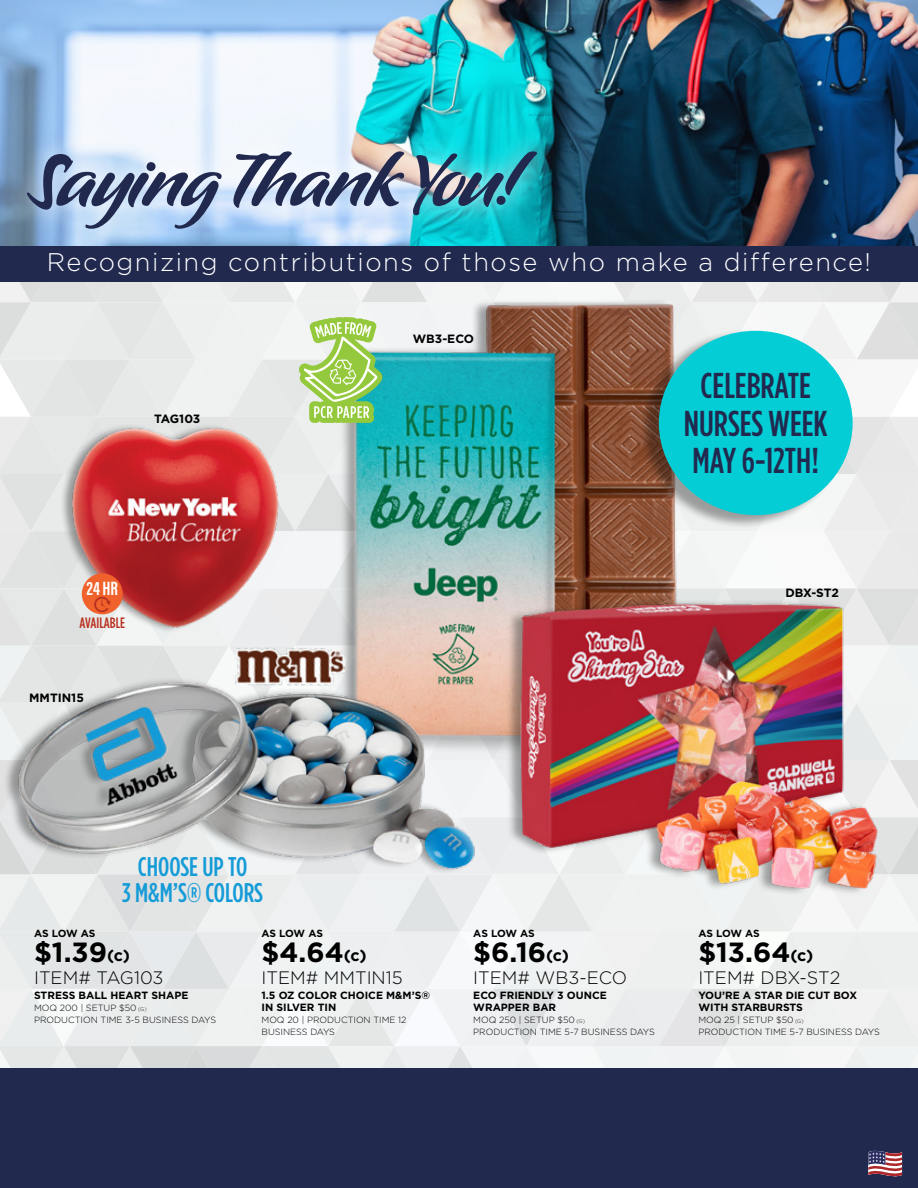
<style>
.page{position:relative;width:918px;height:1188px;background:#fff}
.page>*{position:absolute;margin:0;border:0;box-sizing:border-box;transform-origin:0 0}
.t1{font:900 90px "Pooper";letter-spacing:-.04em;color:#21294f}
.t2{font:500 36px/37.5px "Gotham Condensed";color:#21294f;text-align:center}
.t3{font:700 27.75px "Gotham";color:#000}
.t4{font:500 27px/26.4px "Gotham Condensed";color:#159bd7;text-align:center}
.t5{font:300 25.5px "Gotham";letter-spacing:.06em;color:#fff}
.t6{font:700 19.8px "Acumin Pro Extra Cond";color:#fff}
.t7{font:300 18px "Gotham";color:#000}
.t8{font:500 15px "Gotham Condensed";color:#b8301f}
.t9{font:700 12px "Gotham";color:#000}
.t10{font:700 10.5px/12px "Gotham";color:#000}
.t11{font:700 10.35px "Gotham";letter-spacing:-.025em;color:#000}
.t12{font:300 9px/12px "Gotham";color:#000}
.s1{font-size:16.2px}
.s2{font-size:5.25px}
</style>
<div class="page">
<img style="left:0;top:0;width:918px;height:131px">
<div style="left:0;top:1069px;width:918px;height:119px;background:#21294f"></div>
<div style="left:5px;top:128px;width:554px;height:125px;background:#fff;opacity:.88"></div>
<svg style="left:868px;top:1150px;width:34px;height:27px"></svg>
<img style="left:0;top:131px;width:918px;height:938px">
<h1 class="t1" style="left:28px;top:133px;width:509px">Saying Thank You!</h1>
<h3 class="t5" style="left:47px;top:249px;width:826px">Recognizing contributions of those who make a difference!</h3>
<h3 class="t9" style="left:154px;top:412px;width:48px">TAG103</h3>
<h3 class="t6" style="left:87px;top:576px;width:33px">24 HR</h3>
<h3 class="t8" style="left:80px;top:614px;width:47px">AVAILABLE</h3>
<h3 class="t9" style="left:29px;top:691px;width:56px">MMTIN15</h3>
<h3 class="t9" style="left:413px;top:332px;width:63px">WB3-ECO</h3>
<h2 class="t2" style="left:684px;top:366px;width:145px">CELEBRATE<br>NURSES WEEK<br>MAY 6-12TH!</h2>
<h3 class="t9" style="left:785px;top:586px;width:55px">DBX-ST2</h3>
<h3 class="t4" style="left:122px;top:852px;width:142px">CHOOSE UP TO<br>3 M&amp;M’S® COLORS</h3>
<p class="t11" style="left:34px;top:928px;width:63px">AS LOW AS</p>
<h3 class="t3" style="left:34px;top:936px;width:97px">$1.39<span class="s1">(c)</span></h3>
<h3 class="t7" style="left:34px;top:968px;width:131px">ITEM# TAG103</h3>
<p class="t10" style="left:34px;top:989px;width:156px">STRESS BALL HEART SHAPE</p>
<p class="t12" style="left:34px;top:1002px;width:184px">MOQ 200 | SETUP $50 <span class="s2">(G)<br></span>PRODUCTION TIME 3-5 BUSINESS DAYS</p>
<p class="t11" style="left:262px;top:928px;width:63px">AS LOW AS</p>
<h3 class="t3" style="left:262px;top:936px;width:107px">$4.64<span class="s1">(c)</span></h3>
<h3 class="t7" style="left:262px;top:968px;width:143px">ITEM# MMTIN15</h3>
<p class="t10" style="left:262px;top:989px;width:170px">1.5 OZ COLOR CHOICE M&amp;M’S®<br>IN SILVER TIN</p>
<p class="t12" style="left:262px;top:1014px;width:147px">MOQ 20 | PRODUCTION TIME 12<br>BUSINESS DAYS</p>
<p class="t11" style="left:473px;top:928px;width:63px">AS LOW AS</p>
<h3 class="t3" style="left:473px;top:936px;width:97px">$6.16<span class="s1">(c)</span></h3>
<h3 class="t7" style="left:473px;top:968px;width:155px">ITEM# WB3-ECO</h3>
<p class="t10" style="left:473px;top:989px;width:135px">ECO FRIENDLY 3 OUNCE<br>WRAPPER BAR</p>
<p class="t12" style="left:473px;top:1014px;width:183px">MOQ 250 | SETUP $50 <span class="s2">(G)<br></span>PRODUCTION TIME 5-7 BUSINESS DAYS</p>
<p class="t11" style="left:698px;top:928px;width:63px">AS LOW AS</p>
<h3 class="t3" style="left:698px;top:936px;width:117px">$13.64<span class="s1">(c)</span></h3>
<h3 class="t7" style="left:698px;top:968px;width:143px">ITEM# DBX-ST2</h3>
<p class="t10" style="left:698px;top:989px;width:160px">YOU’RE A STAR DIE CUT BOX<br>WITH STARBURSTS</p>
<p class="t12" style="left:698px;top:1014px;width:183px">MOQ 25 | SETUP $50 <span class="s2">(G)<br></span>PRODUCTION TIME 5-7 BUSINESS DAYS</p>
</div>
